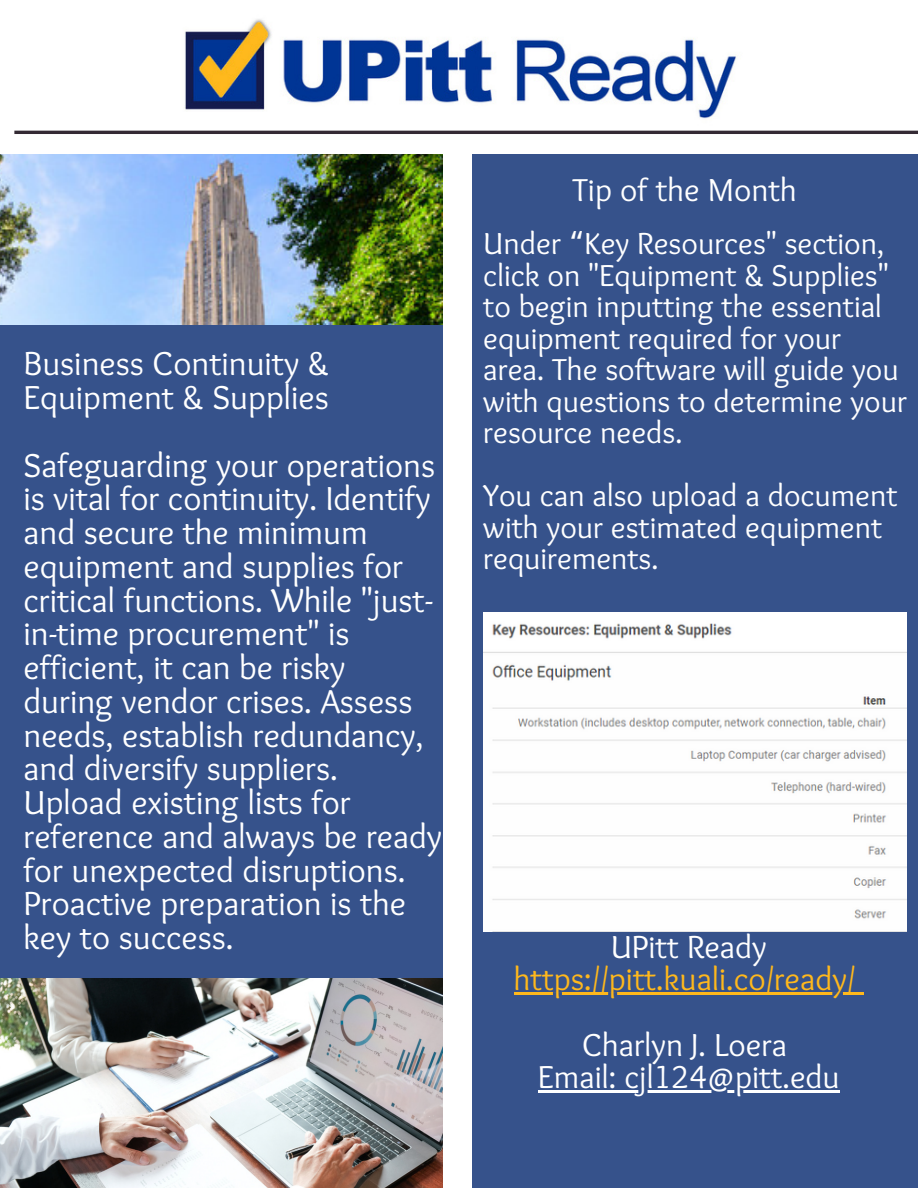
<style>
.page{position:relative;width:918px;height:1188px;background:#fff}
.page>*{position:absolute;margin:0;border:0;box-sizing:border-box;transform-origin:0 0}
.t1{font:34.5px/33.8px "Sukar";color:#fff}
.t2{font:33px "Sukar";color:#fff}
.t3{font:33px "Sukar";color:#ffb81c}
.t4{font:31.5px/31.5px "Sukar";color:#fff}
.s1{font-family:"Noto Sans Gurmukhi"}
</style>
<div class="page">
<div style="left:0;top:312px;width:443px;height:727px;background:#36528b"></div>
<img style="left:0;top:155px;width:442px;height:170px">
<div style="left:473px;top:812px;width:445px;height:376px;background:#36528b"></div>
<div style="left:473px;top:155px;width:445px;height:657px;background:#36528b"></div>
<img style="left:168px;top:19px;width:582px;height:112px">
<hr style="left:14px;top:131px;width:904px;height:3px;background:#342a34">
<img style="left:0;top:979px;width:442px;height:209px">
<hr style="left:514px;top:993px;width:342px;height:2px;background:#ffb81c">
<svg style="left:856px;top:993px;width:8px;height:2px"></svg>
<hr style="left:538px;top:1091px;width:302px;height:2px;background:#fff">
<img style="left:483px;top:613px;width:423px;height:318px">
<p class="t1" style="left:23px;top:349px;width:307px">Business Continuity &amp;<br>Equipment &amp; Supplies</p>
<p class="t1" style="left:23px;top:451px;width:420px">Safeguarding your operations is vital for continuity. Identify and secure the minimum equipment and supplies for critical functions. While "just&shy;in-time procurement" is efficient, it can be risky during vendor crises. Assess needs, establish redundancy, and diversify suppliers.<br>Upload existing lists for reference and always be ready for unexpected disruptions.<br>Proactive preparation is the key to success.</p>
<p class="t2" style="left:573px;top:171px;width:226px">Tip of the Month</p>
<p class="t4" style="left:483px;top:230px;width:425px">Under <span class="s1">“</span>Key Resources" section, click on "Equipment &amp; Supplies" to begin inputting the essential equipment required for your area. The software will guide you with questions to determine your resource needs.</p>
<p class="t4" style="left:483px;top:482px;width:416px">You can also upload a document with your estimated equipment requirements.</p>
<p class="t2" style="left:611px;top:928px;width:158px">UPitt Ready</p>
<p class="t3" style="left:514px;top:960px;width:343px">https://pitt.kuali.co/ready/</p>
<p class="t2" style="left:582px;top:1026px;width:206px">Charlyn J. Loera</p>
<p class="t2" style="left:538px;top:1058px;width:303px">Email: cjl124@pitt.edu</p>
</div>
